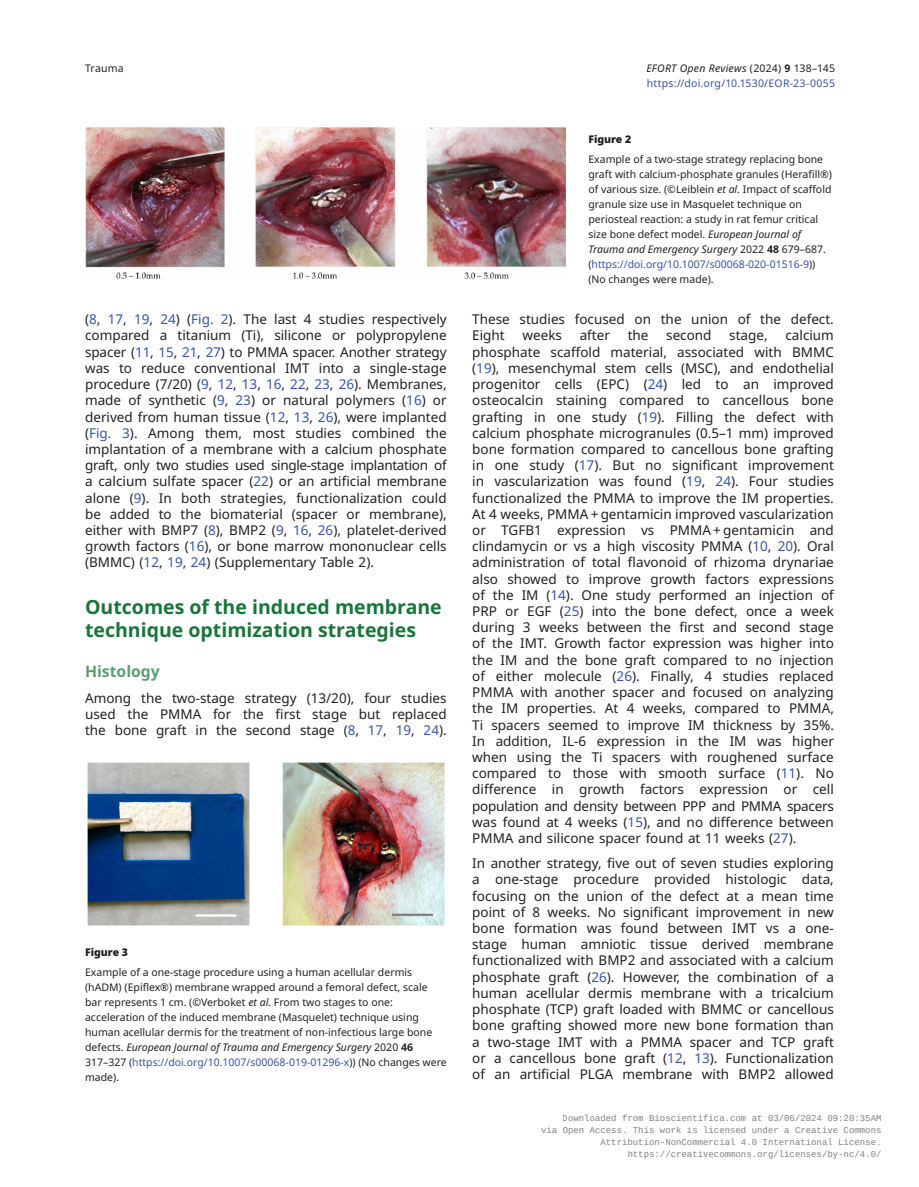
<style>
.page{position:relative;width:919px;height:1187px;background:#fff}
.page>*{position:absolute;margin:0;border:0;box-sizing:border-box;transform-origin:0 0}
.t1{font:700 19.5px/23.4px "Noto Sans";color:#19753c}
.H2-H1{font:700 15.75px "Noto Sans";color:#5c9d75}
.TXT{font:13.5px/16.2px "Noto Sans";color:#231f20;text-align:justify}
.TXI{font:13.5px/16.2px "Noto Sans";color:#231f20;text-align:justify}
.FC{font:10.5px/15px "Noto Sans";color:#231f20}
.t2{font:10.5px/15px "Noto Sans";letter-spacing:.02em;color:#3853a3}
.FC-2{font:900 10.5px "Noto Sans";color:#231f20}
.t3{font:9px/12px "Liberation Mono";color:rgb(0 0 0/.5);text-align:right}
.s1{color:#3853a3}
.s2{font-style:italic}
.s3{font-weight:700}
.s4{font-style:italic;color:#231f20}
.s5{color:#231f20}
.s6{font-weight:700;color:#231f20}
</style>
<div class="page">
<img style="left:85px;top:127px;width:481px;height:152px">
<img style="left:87px;top:762px;width:357px;height:163px">
<p class="FC" style="left:85px;top:61px;width:40px">Trauma</p>
<p class="TXT" style="left:85px;top:311px;width:363px">(<span class="s1">8</span>, <span class="s1">17</span>, <span class="s1">19</span>, <span class="s1">24</span>) (<span class="s1">Fig. 2</span>). The last 4 studies respectively compared a titanium (Ti), silicone or polypropylene spacer (<span class="s1">11</span>, <span class="s1">15</span>, <span class="s1">21</span>, <span class="s1">27</span>) to PMMA spacer. Another strategy was to reduce conventional IMT into a single-stage procedure (7/20) (<span class="s1">9</span>, <span class="s1">12</span>, <span class="s1">13</span>, <span class="s1">16</span>, <span class="s1">22</span>, <span class="s1">23</span>, <span class="s1">26</span>). Membranes, made of synthetic (<span class="s1">9</span>, <span class="s1">23</span>) or natural polymers (<span class="s1">16</span>) or derived from human tissue (<span class="s1">12</span>, <span class="s1">13</span>, <span class="s1">26</span>), were implanted (<span class="s1">Fig. 3</span>). Among them, most studies combined the implantation of a membrane with a calcium phosphate graft, only two studies used single-stage implantation of a calcium sulfate spacer (<span class="s1">22</span>) or an artificial membrane alone (<span class="s1">9</span>). In both strategies, functionalization could be added to the biomaterial (spacer or membrane), either with BMP7 (<span class="s1">8</span>), BMP2 (<span class="s1">9</span>, <span class="s1">16</span>, <span class="s1">26</span>), platelet-derived growth factors (<span class="s1">16</span>), or bone marrow mononuclear cells (BMMC) (<span class="s1">12</span>, <span class="s1">19</span>, <span class="s1">24</span>) (Supplementary Table 2).</p>
<h1 class="t1" style="left:85px;top:595px;width:358px">Outcomes of the induced membrane technique optimization strategies</h1>
<p class="H2-H1" style="left:85px;top:662px;width:76px">Histology</p>
<p class="TXT" style="left:85px;top:690px;width:363px">Among the two-stage strategy (13/20), four studies used the PMMA for the first stage but replaced the bone graft in the second stage (<span class="s1">8</span>, <span class="s1">17</span>, <span class="s1">19</span>, <span class="s1">24</span>).</p>
<p class="FC-2" style="left:85px;top:944px;width:44px">Figure 3</p>
<p class="FC" style="left:85px;top:964px;width:363px">Example of a one-stage procedure using a human acellular dermis (hADM) (Epiflex®) membrane wrapped around a femoral defect, scale bar represents 1 cm. (©Verboket <span class="s2">et al.</span> From two stages to one: acceleration of the induced membrane (Masquelet) technique using human acellular dermis for the treatment of non-infectious large bone defects. <span class="s2">European Journal of Trauma and Emergency Surgery</span> 2020 <span class="s3">46<br></span>317–327 (<span class="s1">https://doi.org/10.1007/s00068-019-01296-x</span>)) (No changes were made).</p>
<p class="t2" style="left:646px;top:61px;width:190px"><span class="s4">EFORT Open Reviews</span> <span class="s5">(2024)</span> <span class="s6">9</span> <span class="s5">138–145 </span>https://doi.org/10.1530/EOR-23-0055</p>
<p class="FC-2" style="left:588px;top:132px;width:44px">Figure 2</p>
<p class="FC" style="left:588px;top:152px;width:245px">Example of a two-stage strategy replacing bone graft with calcium-phosphate granules (Herafill®) of various size. (©Leiblein <span class="s2">et al.</span> Impact of scaffold granule size use in Masquelet technique on periosteal reaction: a study in rat femur critical size bone defect model. <span class="s2">European Journal of Trauma and Emergency Surgery</span> 2022 <span class="s3">48</span> 679–687. (<span class="s1">https://doi.org/10.1007/s00068-020-01516-9</span>)) (No changes were made).</p>
<p class="TXT" style="left:472px;top:311px;width:363px">These studies focused on the union of the defect.<br>Eight</p>
<p class="TXT" style="left:522px;top:328px;width:41px">weeks</p>
<p class="TXT" style="left:579px;top:328px;width:32px">after</p>
<p class="TXT" style="left:627px;top:328px;width:22px">the</p>
<p class="TXT" style="left:666px;top:328px;width:47px">second</p>
<p class="TXT" style="left:729px;top:328px;width:40px">stage,</p>
<p class="TXT" style="left:472px;top:328px;width:363px;text-indent:313px">calcium phosphate scaffold material, associated with BMMC (<span class="s1">19</span>), mesenchymal stem cells (MSC), and endothelial progenitor cells (EPC) (<span class="s1">24</span>) led to an improved osteocalcin staining compared to cancellous bone grafting in one study (<span class="s1">19</span>). Filling the defect with calcium phosphate microgranules (0.5–1 mm) improved bone formation compared to cancellous bone grafting in one study (<span class="s1">17</span>). But no significant improvement in vascularization was found (<span class="s1">19</span>, <span class="s1">24</span>). Four studies functionalized the PMMA to improve the IM properties.<br>At 4 weeks, PMMA + gentamicin improved vascularization or TGFB1 expression vs PMMA + gentamicin and clindamycin or vs a high viscosity PMMA (<span class="s1">10</span>, <span class="s1">20</span>). Oral administration of total flavonoid of rhizoma drynariae also showed to improve growth factors expressions of the IM (<span class="s1">14</span>). One study performed an injection of PRP or EGF (<span class="s1">25</span>) into the bone defect, once a week during 3 weeks between the first and second stage of the IMT. Growth factor expression was higher into the IM and the bone graft compared to no injection of either molecule (<span class="s1">26</span>). Finally, 4 studies replaced PMMA with another spacer and focused on analyzing the IM properties. At 4 weeks, compared to PMMA, Ti spacers seemed to improve IM thickness by 35%.<br>In addition, IL-6 expression in the IM was higher when using the Ti spacers with roughened surface compared to those with smooth surface (<span class="s1">11</span>). No difference in growth factors expression or cell population and density between PPP and PMMA spacers was found at 4 weeks (<span class="s1">15</span>), and no difference between PMMA and silicone spacer found at 11 weeks (<span class="s1">27</span>).</p>
<p class="TXI" style="left:472px;top:855px;width:363px">In another strategy, five out of seven studies exploring a one-stage procedure provided histologic data, focusing on the union of the defect at a mean time point of 8 weeks. No significant improvement in new bone formation was found between IMT vs a one&shy;stage human amniotic tissue derived membrane functionalized with BMP2 and associated with a calcium phosphate graft (<span class="s1">26</span>). However, the combination of a human acellular dermis membrane with a tricalcium phosphate (TCP) graft loaded with BMMC or cancellous bone grafting showed more new bone formation than a two-stage IMT with a PMMA spacer and TCP graft or a cancellous bone graft (<span class="s1">12</span>, <span class="s1">13</span>). Functionalization of an artificial PLGA membrane with BMP2 allowed</p>
<p class="t3" style="left:541px;top:1112px;width:342px">Downloaded from Bioscientifica.com at 03/06/2024 09:20:35AM<br>via Open Access. This work is licensed under a Creative Commons Attribution-NonCommercial 4.0 International License. https://creativecommons.org/licenses/by-nc/4.0/</p>
</div>
